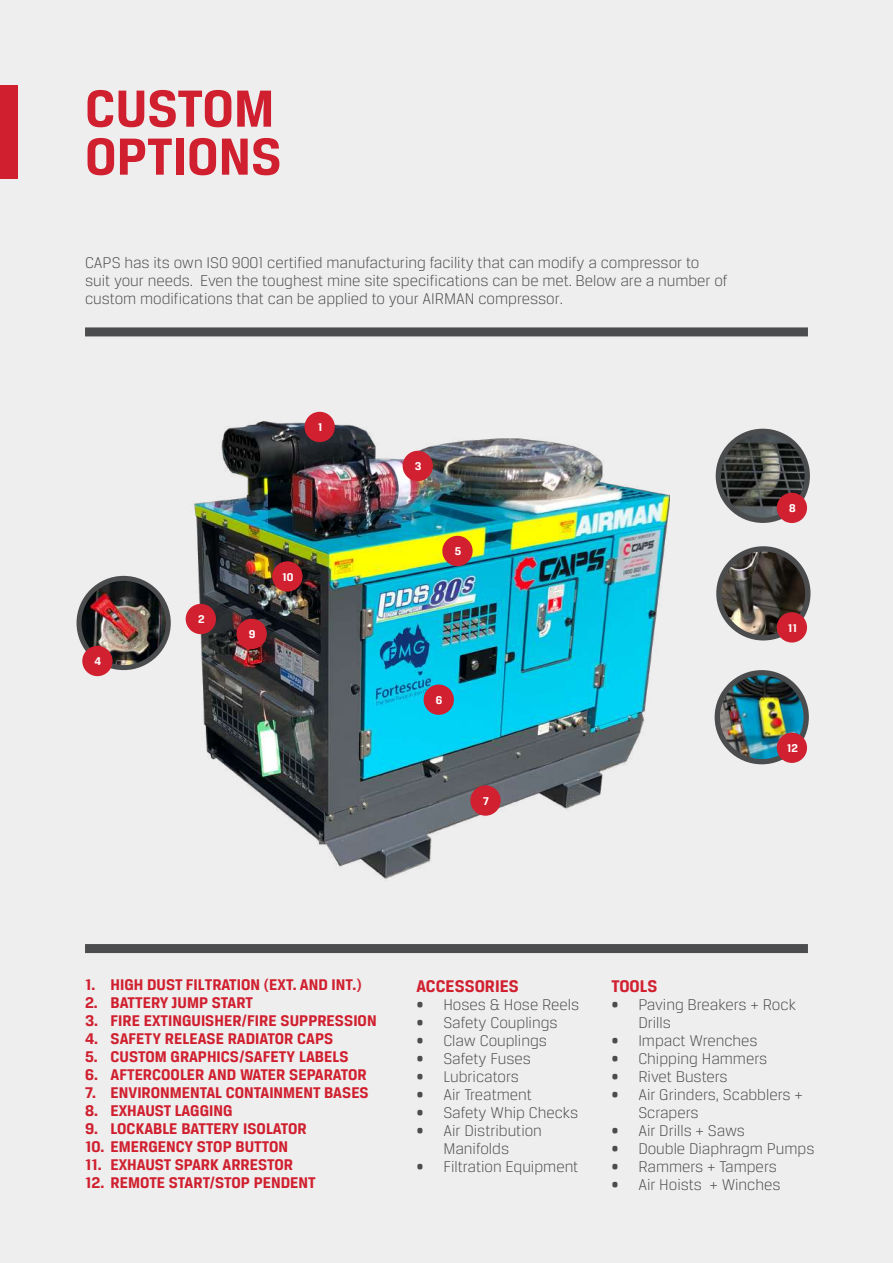
<style>
.page{position:relative;width:893px;height:1263px;background:#eeeeef}
.page>*{position:absolute;margin:0;border:0;box-sizing:border-box;transform-origin:0 0}
.t1{font:700 55.5px/48px "Breuer Text";color:#d0202f}
.t2{font:700 18px "Breuer Text";color:#d1202f}
.t3{font:300 16.5px/18px "Breuer Text";color:#4b4c4d}
.t4{font:700 16.5px "Breuer Text";color:#d0202f}
.t5{font:700 12px "Breuer Text";color:#fff}
</style>
<div class="page">
<img style="left:717px;top:673px;width:89px;height:89px;border-radius:44px">
<div style="left:715px;top:670px;width:94px;height:94px;border:5px solid #4b4c4d;border-radius:50%"></div>
<img style="left:185px;top:411px;width:484px;height:468px">
<img style="left:719px;top:549px;width:89px;height:89px;border-radius:44px">
<div style="left:716px;top:546px;width:94px;height:94px;border:5px solid #4b4c4d;border-radius:50%"></div>
<img style="left:718px;top:431px;width:89px;height:89px;border-radius:44px">
<div style="left:716px;top:429px;width:94px;height:94px;border:5px solid #4b4c4d;border-radius:50%"></div>
<img style="left:79px;top:578px;width:89px;height:90px;border-radius:45px">
<div style="left:77px;top:576px;width:94px;height:94px;border:5px solid #4b4c4d;border-radius:50%"></div>
<div style="left:470px;top:785px;width:31px;height:31px;background:#d1202f;border-radius:50%"></div>
<div style="left:777px;top:733px;width:30px;height:30px;background:#d1202f;border-radius:50%"></div>
<div style="left:777px;top:612px;width:30px;height:30px;background:#d1202f;border-radius:50%"></div>
<div style="left:82px;top:646px;width:31px;height:30px;background:#d1202f;border-radius:50%"></div>
<div style="left:186px;top:604px;width:30px;height:30px;background:#d1202f;border-radius:50%"></div>
<div style="left:305px;top:412px;width:30px;height:30px;background:#d1202f;border-radius:50%"></div>
<div style="left:236px;top:619px;width:31px;height:30px;background:#d1202f;border-radius:50%"></div>
<div style="left:272px;top:561px;width:31px;height:31px;background:#d1202f;border-radius:50%"></div>
<div style="left:403px;top:451px;width:30px;height:30px;background:#d1202f;border-radius:50%"></div>
<div style="left:777px;top:493px;width:30px;height:30px;background:#d1202f;border-radius:50%"></div>
<div style="left:424px;top:684px;width:30px;height:31px;background:#d1202f;border-radius:50%"></div>
<div style="left:442px;top:536px;width:31px;height:30px;background:#d1202f;border-radius:50%"></div>
<div style="left:0;top:85px;width:17px;height:94px;background:#d0202f"></div>
<div style="left:85px;top:944px;width:723px;height:9px;background:#4b4c4d"></div>
<div style="left:85px;top:327px;width:723px;height:9px;background:#4b4c4d"></div>
<h1 class="t1" style="left:85px;top:83px;width:198px">CUSTOM<br>OPTIONS</h1>
<p class="t3" style="left:85px;top:253px;width:644px">CAPS has its own ISO 9001 certified manufacturing facility that can modify a compressor to suit your needs. Even the toughest mine site specifications can be met. Below are a number of custom modifications that can be applied to your AIRMAN compressor.</p>
<p class="t5" style="left:95px;top:654px;width:8px">4</p>
<p class="t5" style="left:318px;top:420px;width:6px">1</p>
<p class="t5" style="left:198px;top:612px;width:8px">2</p>
<p class="t5" style="left:249px;top:627px;width:8px">9</p>
<p class="t5" style="left:282px;top:570px;width:13px">10</p>
<p class="t5" style="left:415px;top:459px;width:8px">3</p>
<p class="t5" style="left:455px;top:544px;width:8px">5</p>
<p class="t5" style="left:436px;top:693px;width:8px">6</p>
<p class="t5" style="left:483px;top:794px;width:7px">7</p>
<p class="t5" style="left:789px;top:501px;width:8px">8</p>
<p class="t5" style="left:788px;top:621px;width:11px">11</p>
<p class="t5" style="left:787px;top:741px;width:13px">12</p>
<p class="t4" style="left:85px;top:976px;width:278px">1. HIGH DUST FILTRATION (EXT. AND INT.)</p>
<p class="t4" style="left:85px;top:994px;width:170px">2. BATTERY JUMP START</p>
<p class="t4" style="left:85px;top:1012px;width:293px">3. FIRE EXTINGUISHER/FIRE SUPPRESSION</p>
<p class="t4" style="left:85px;top:1030px;width:250px">4. SAFETY RELEASE RADIATOR CAPS</p>
<p class="t4" style="left:85px;top:1048px;width:265px">5. CUSTOM GRAPHICS/SAFETY LABELS</p>
<p class="t4" style="left:85px;top:1066px;width:283px">6. AFTERCOOLER AND WATER SEPARATOR</p>
<p class="t4" style="left:85px;top:1084px;width:285px">7. ENVIRONMENTAL CONTAINMENT BASES</p>
<p class="t4" style="left:85px;top:1102px;width:149px">8. EXHAUST LAGGING</p>
<p class="t4" style="left:85px;top:1120px;width:223px">9. LOCKABLE BATTERY ISOLATOR</p>
<p class="t4" style="left:85px;top:1138px;width:205px">10. EMERGENCY STOP BUTTON</p>
<p class="t4" style="left:85px;top:1156px;width:210px">11. EXHAUST SPARK ARRESTOR</p>
<p class="t4" style="left:85px;top:1174px;width:232px">12. REMOTE START/STOP PENDENT</p>
<p class="t2" style="left:416px;top:975px;width:104px">ACCESSORIES</p>
<p class="t3" style="left:416px;top:995px;width:164px">• Hoses &amp; Hose Reels</p>
<p class="t3" style="left:416px;top:1013px;width:143px">• Safety Couplings</p>
<p class="t3" style="left:416px;top:1031px;width:132px">• Claw Couplings</p>
<p class="t3" style="left:416px;top:1049px;width:116px">• Safety Fuses</p>
<p class="t3" style="left:416px;top:1067px;width:104px">• Lubricators</p>
<p class="t3" style="left:416px;top:1085px;width:117px">• Air Treatment</p>
<p class="t3" style="left:416px;top:1103px;width:163px">• Safety Whip Checks</p>
<p class="t3" style="left:416px;top:1121px;width:127px;text-align:center">• Air Distribution<br>Manifolds</p>
<p class="t3" style="left:416px;top:1157px;width:163px">• Filtration Equipment</p>
<p class="t2" style="left:611px;top:975px;width:48px">TOOLS</p>
<p class="t3" style="left:638px;top:995px;width:159px;text-indent:-27px">• Paving Breakers + Rock<br>Drills</p>
<p class="t3" style="left:611px;top:1031px;width:148px">• Impact Wrenches</p>
<p class="t3" style="left:611px;top:1049px;width:157px">• Chipping Hammers</p>
<p class="t3" style="left:611px;top:1067px;width:118px">• Rivet Busters</p>
<p class="t3" style="left:638px;top:1085px;width:166px;text-indent:-27px">• Air Grinders, Scabblers +<br>Scrapers</p>
<p class="t3" style="left:611px;top:1121px;width:135px">• Air Drills + Saws</p>
<p class="t3" style="left:611px;top:1139px;width:205px">• Double Diaphragm Pumps</p>
<p class="t3" style="left:611px;top:1157px;width:167px">• Rammers + Tampers</p>
<p class="t3" style="left:611px;top:1175px;width:171px">• Air Hoists + Winches</p>
</div>
